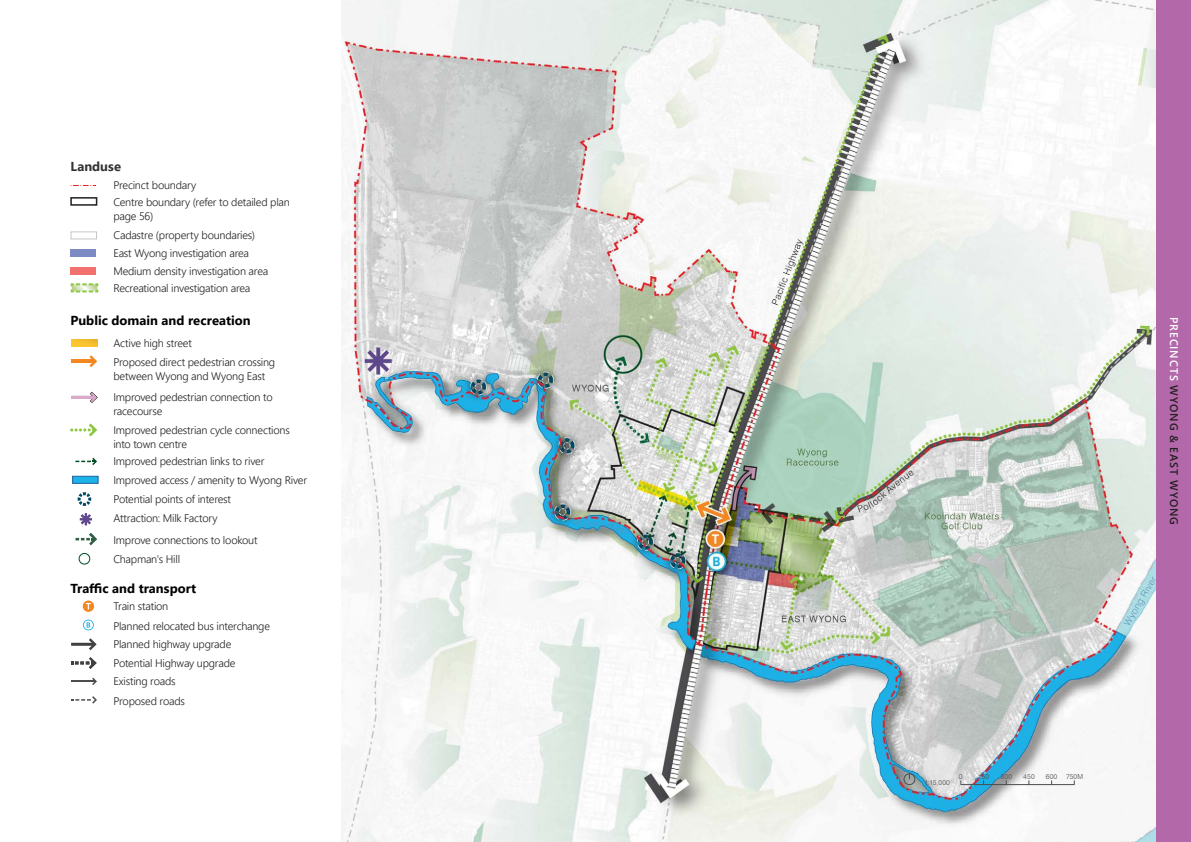
<style>
.page{position:relative;width:1191px;height:842px;background:#fff}
.page>*{position:absolute;margin:0;border:0;box-sizing:border-box;transform-origin:0 0}
.Action_Heading{font:700 13px "Segoe UI";color:#000}
.Action_Heading-2{font:700 13px "Segoe UI";letter-spacing:.005em;color:#333}
.Gosford_Body{font:300 11px/14px "Segoe UI";letter-spacing:-.02em;color:#231f20}
.Gosford_Heading_Leve{font:600 11px "Segoe UI";letter-spacing:.085em;color:#231f20}
.Details{font:300 7px "Swiss 721 BT";letter-spacing:.025em;color:#4b4c4d}
.s1{color:#fff}
</style>
<div class="page">
<div style="left:1155px;top:0;width:36px;height:842px;background:#b368aa"></div>
<svg style="left:71px;top:185px;width:25px;height:1px"></svg>
<svg style="left:71px;top:678px;width:26px;height:7px"></svg>
<svg style="left:71px;top:696px;width:26px;height:8px"></svg>
<hr style="left:71px;top:643px;width:22px;height:3px;background:#404040">
<svg style="left:89px;top:638px;width:8px;height:12px"></svg>
<div style="left:70px;top:250px;width:26px;height:7px;background:#7d8ac4"></div>
<div style="left:70px;top:268px;width:26px;height:7px;background:#f2706e"></div>
<svg style="left:71px;top:283px;width:27px;height:9px"></svg>
<div style="left:70px;top:197px;width:27px;height:9px;border:2px solid #241f21"></div>
<div style="left:71px;top:232px;width:26px;height:7px;border:1px solid #c4c7c9"></div>
<svg style="left:75px;top:458px;width:22px;height:7px"></svg>
<img style="left:72px;top:339px;width:25px;height:7px">
<svg style="left:75px;top:533px;width:22px;height:12px"></svg>
<svg style="left:71px;top:657px;width:26px;height:12px"></svg>
<svg style="left:70px;top:423px;width:27px;height:13px"></svg>
<svg style="left:71px;top:355px;width:26px;height:13px"></svg>
<svg style="left:71px;top:391px;width:27px;height:12px"></svg>
<svg style="left:77px;top:492px;width:15px;height:33px"></svg>
<div style="left:79px;top:553px;width:11px;height:12px;border:1px solid #014c25;border-radius:50%"></div>
<svg style="left:82px;top:600px;width:13px;height:12px"></svg>
<svg style="left:83px;top:619px;width:11px;height:11px"></svg>
<div style="left:72px;top:476px;width:26px;height:8px;background:#1cb3e8;border:1px solid #1f639f"></div>
<img style="left:342px;top:0;width:813px;height:842px">
<div style="left:903px;top:773px;width:12px;height:12px;border:1px solid #4b4c4d;border-radius:50%"></div>
<hr style="left:961px;top:784px;width:113px;height:1px;background:#4b4c4d">
<p class="Action_Heading-2" style="left:71px;top:154px;width:52px">Landuse</p>
<p class="Gosford_Body" style="left:113px;top:177px;width:84px">Precinct boundary</p>
<p class="Gosford_Body" style="left:113px;top:194px;width:178px">Centre boundary (refer to detailed plan page 56)</p>
<p class="Gosford_Body" style="left:113px;top:227px;width:143px">Cadastre (property boundaries)</p>
<p class="Gosford_Body" style="left:113px;top:245px;width:137px">East Wyong investigation area</p>
<p class="Gosford_Body" style="left:113px;top:263px;width:156px">Medium density investigation area</p>
<p class="Gosford_Body" style="left:113px;top:280px;width:138px">Recreational investigation area</p>
<p class="Action_Heading" style="left:71px;top:309px;width:181px">Public domain and recreation</p>
<p class="Gosford_Body" style="left:113px;top:335px;width:80px">Active high street</p>
<p class="Gosford_Body" style="left:113px;top:354px;width:163px">Proposed direct pedestrian crossing between Wyong and Wyong East</p>
<p class="Gosford_Body" style="left:113px;top:389px;width:161px">Improved pedestrian connection to racecourse</p>
<p class="Gosford_Body" style="left:113px;top:422px;width:178px">Improved pedestrian cycle connections into town centre</p>
<p class="Gosford_Body" style="left:113px;top:453px;width:152px">Improved pedestrian links to river</p>
<p class="Gosford_Body" style="left:113px;top:491px;width:119px">Potential points of interest</p>
<p class="Gosford_Body" style="left:113px;top:472px;width:195px">Improved access / amenity to Wyong River</p>
<p class="Gosford_Body" style="left:113px;top:510px;width:106px">Attraction: Milk Factory</p>
<p class="Gosford_Body" style="left:113px;top:532px;width:146px">Improve connections to lookout</p>
<p class="Gosford_Body" style="left:113px;top:551px;width:68px">Chapman's Hill</p>
<p class="Action_Heading" style="left:71px;top:576px;width:127px">Traffic and transport</p>
<p class="Gosford_Body" style="left:113px;top:598px;width:56px">Train station</p>
<p class="Gosford_Body" style="left:113px;top:618px;width:158px">Planned relocated bus interchange</p>
<p class="Gosford_Body" style="left:113px;top:636px;width:119px">Planned highway upgrade</p>
<p class="Gosford_Body" style="left:113px;top:673px;width:64px">Existing roads</p>
<p class="Gosford_Body" style="left:113px;top:655px;width:124px">Potential Highway upgrade</p>
<p class="Gosford_Body" style="left:113px;top:693px;width:73px">Proposed roads</p>
<p class="Gosford_Heading_Leve" style="left:1184px;top:317px;width:209px;rotate:90deg"><span class="s1">PRECINCTS</span> WYONG &amp; EAST WYONG</p>
<p class="Details" style="left:924px;top:778px;width:27px">1:15,000</p>
<p class="Details" style="left:959px;top:772px;width:5px">0</p>
<p class="Details" style="left:978px;top:772px;width:13px">150</p>
<p class="Details" style="left:1000px;top:772px;width:13px">300</p>
<p class="Details" style="left:1023px;top:772px;width:13px">450</p>
<p class="Details" style="left:1045px;top:772px;width:13px">600</p>
<p class="Details" style="left:1066px;top:772px;width:19px">750M</p>
</div>
